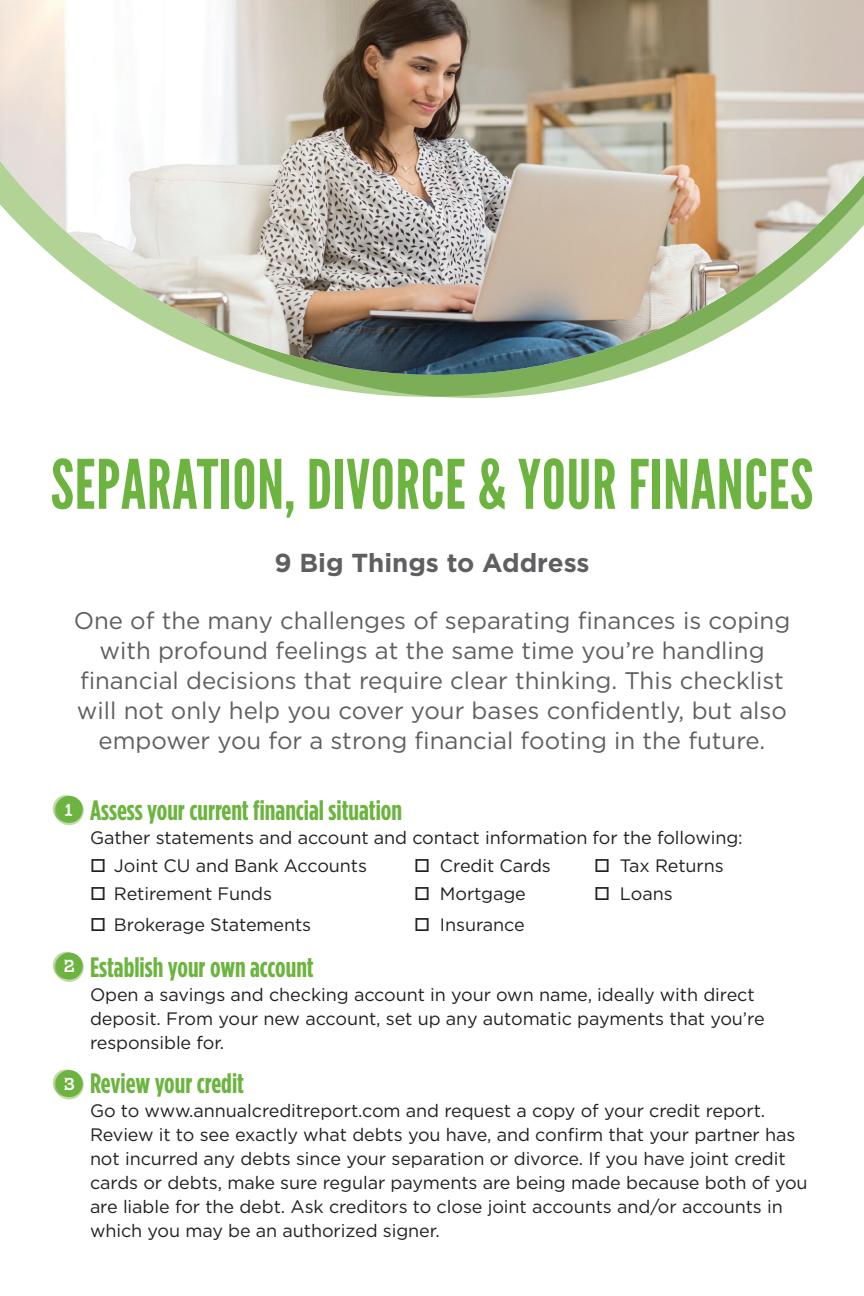
<style>
.page{position:relative;width:864px;height:1296px;background:#fff}
.page>*{position:absolute;margin:0;border:0;box-sizing:border-box;transform-origin:0 0}
.Main_Head{font:68px "League Gothic";letter-spacing:.01em;color:#6cb43f}
.Sub_2{font:700 28px "Gotham Condensed";color:#6cb43f}
.Sub_1{font:700 26px "Gotham";color:#5f5f62}
.Intro_Paragraph{font:24px/30px "Gotham";color:#5f5f62;text-align:center}
.Number_Body{font:18px/24px "Gotham";letter-spacing:-.005em;color:#231f20}
.Number_body_bullet{font:18px "Gotham";letter-spacing:-.005em;color:#231f20}
.t1{font:600 14.6px "Maritime Champion";color:#fff}
</style>
<div class="page">
<svg style="left:271px;top:375px;width:357px;height:23px"></svg>
<img style="left:0;top:0;width:864px;height:375px">
<svg style="left:53px;top:952px;width:27px;height:27px"></svg>
<svg style="left:55px;top:953px;width:29px;height:29px"></svg>
<div style="left:56px;top:953px;width:27px;height:27px;background:#6cb43f;border-radius:50%"></div>
<svg style="left:53px;top:795px;width:27px;height:27px"></svg>
<svg style="left:55px;top:796px;width:29px;height:29px"></svg>
<div style="left:56px;top:796px;width:27px;height:27px;background:#6cb43f;border-radius:50%"></div>
<svg style="left:53px;top:1069px;width:27px;height:27px"></svg>
<svg style="left:55px;top:1070px;width:29px;height:30px"></svg>
<div style="left:56px;top:1070px;width:27px;height:27px;background:#6cb43f;border-radius:50%"></div>
<p class="Main_Head" style="left:51px;top:444px;width:764px">SEPARATION, DIVORCE &amp; YOUR FINANCES</p>
<p class="Sub_1" style="left:274px;top:545px;width:317px">9 Big Things to Address</p>
<p class="Intro_Paragraph" style="left:74px;top:605px;width:718px">One of the many challenges of separating finances is coping with profound feelings at the same time you’re handling financial decisions that require clear thinking. This checklist will not only help you cover your bases confidently, but also empower you for a strong financial footing in the future.</p>
<p class="t1" style="left:65px;top:797px;width:9px">1</p>
<p class="t1" style="left:64px;top:954px;width:12px">2</p>
<p class="t1" style="left:64px;top:1072px;width:12px">3</p>
<p class="Sub_2" style="left:90px;top:794px;width:314px">Assess your current financial situation</p>
<p class="Number_Body" style="left:90px;top:825px;width:654px">Gather statements and account and contact information for the following:</p>
<p class="Number_body_bullet" style="left:90px;top:854px;width:279px">□ Joint CU and Bank Accounts</p>
<p class="Number_body_bullet" style="left:414px;top:854px;width:138px">□ Credit Cards</p>
<p class="Number_body_bullet" style="left:594px;top:854px;width:131px">□ Tax Returns</p>
<p class="Number_body_bullet" style="left:90px;top:883px;width:184px">□ Retirement Funds</p>
<p class="Number_body_bullet" style="left:414px;top:883px;width:113px">□ Mortgage</p>
<p class="Number_body_bullet" style="left:594px;top:883px;width:80px">□ Loans</p>
<p class="Number_body_bullet" style="left:90px;top:913px;width:223px">□ Brokerage Statements</p>
<p class="Number_body_bullet" style="left:414px;top:913px;width:112px">□ Insurance</p>
<p class="Sub_2" style="left:90px;top:951px;width:225px">Establish your own account</p>
<p class="Number_Body" style="left:90px;top:982px;width:676px">Open a savings and checking account in your own name, ideally with direct deposit. From your new account, set up any automatic payments that you’re responsible for.</p>
<p class="Sub_2" style="left:90px;top:1067px;width:156px">Review your credit</p>
<p class="Number_Body" style="left:90px;top:1098px;width:719px">Go to www.annualcreditreport.com and request a copy of your credit report.<br>Review it to see exactly what debts you have, and confirm that your partner has not incurred any debts since your separation or divorce. If you have joint credit cards or debts, make sure regular payments are being made because both of you are liable for the debt. Ask creditors to close joint accounts and/or accounts in which you may be an authorized signer.</p>
</div>
